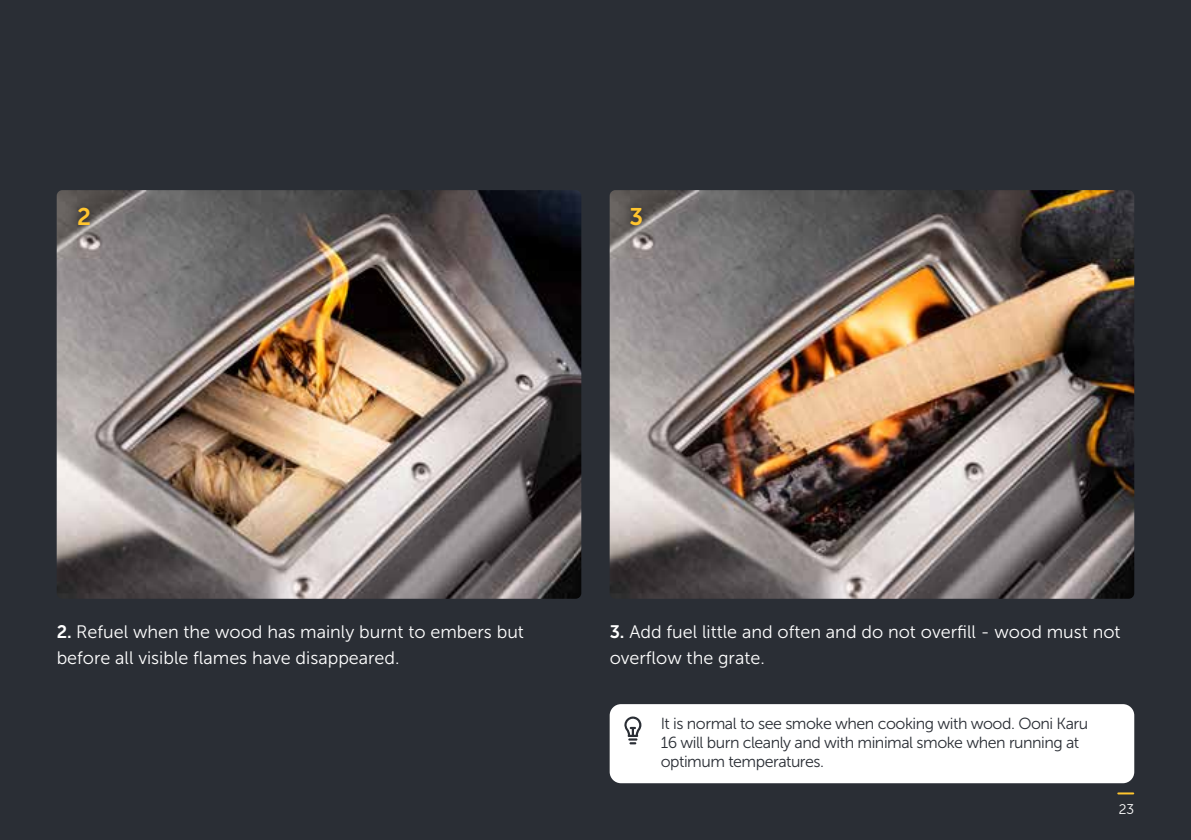
<style>
.page{position:relative;width:1191px;height:840px;background:#fff}
.page>*{position:absolute;margin:0;border:0;box-sizing:border-box;transform-origin:0 0}
.t1{font:24px "Museo Sans 700";color:#ffc52e}
.t2{font:18px/26px "Museo Sans 300";color:#fff}
.t3{font:16px/19.2px "Museo Sans 300";letter-spacing:-.03em;color:#2a2e35}
.t4{font:14px "Museo Sans Rounded 300";color:#fff}
.s1{font-family:"Museo Sans 700"}
</style>
<div class="page">
<div style="left:0;top:0;width:1191px;height:839px;background:#2a2e35"></div>
<img style="left:57px;top:190px;width:524px;height:408px">
<img style="left:609px;top:190px;width:525px;height:408px">
<div style="left:67px;top:197px;width:32px;height:38px;background:#000;opacity:.75"></div>
<div style="left:620px;top:197px;width:32px;height:38px;background:#000;opacity:.75"></div>
<svg style="left:1118px;top:792px;width:15px;height:2px"></svg>
<div style="left:609px;top:703px;width:525px;height:79px;background:#fff;border-radius:11px"></div>
<svg style="left:624px;top:716px;width:17px;height:28px"></svg>
<h1 class="t1" style="left:77px;top:203px;width:15px">2</h1>
<h1 class="t1" style="left:629px;top:203px;width:15px">3</h1>
<p class="t2" style="left:57px;top:618px;width:469px"><span class="s1">2.</span> Refuel when the wood has mainly burnt to embers but before all visible flames have disappeared.</p>
<p class="t2" style="left:609px;top:618px;width:512px"><span class="s1">3.</span> Add fuel little and often and do not overfill - wood must not overflow the grate.</p>
<p class="t3" style="left:660px;top:713px;width:429px">It is normal to see smoke when cooking with wood. Ooni Karu<br>16 will burn cleanly and with minimal smoke when running at optimum temperatures.</p>
<p class="t4" style="left:1118px;top:801px;width:17px">23</p>
</div>
